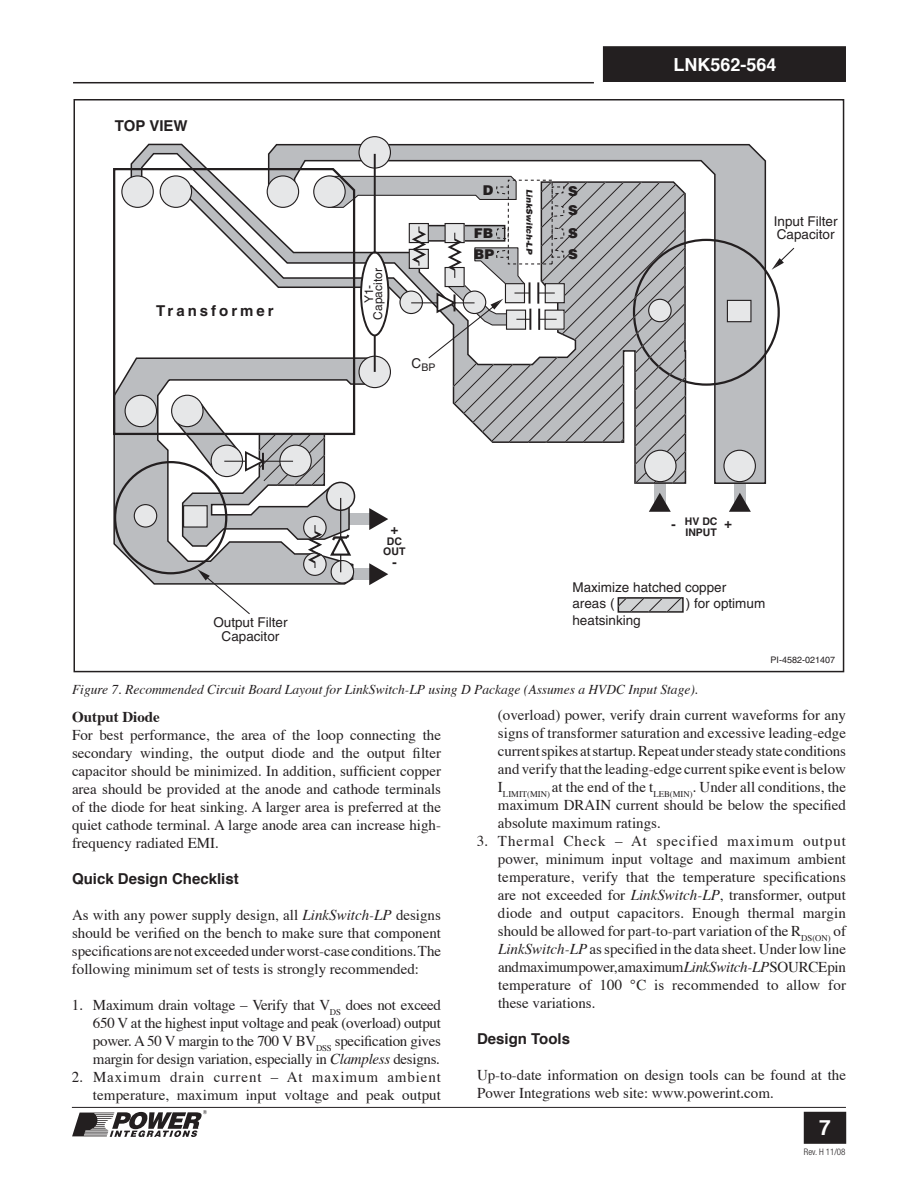
<style>
.page{position:relative;width:918px;height:1188px;background:#fff}
.page>*{position:absolute;margin:0;border:0;box-sizing:border-box;transform-origin:0 0}
.t1{font:700 21px "Helvetica";color:#fff}
.t2{font:700 18px "Helvetica";color:#fff}
.t3{font:15px/18px "Times";color:#231f20;text-align:justify}
.t4{font:700 15px "Helvetica";color:#231f20}
.t5{font:700 15px "Times";color:#231f20}
.t6{font:700 15px "Helvetica";letter-spacing:.2em;color:#231f20}
.t7{font:italic 13.5px "Times";color:#231f20}
.t8{font:13.5px/13.5px "Helvetica";color:#231f20}
.t9{font:900 13.5px/20.9px "Helvetica";color:#231f20}
.t10{font:12px/9px "Helvetica";color:#231f20;text-align:center}
.t11{font:700 10.5px/10.5px "Helvetica";color:#231f20;text-align:center}
.t12{font:10.5px "Helvetica";color:#231f20}
.t13{font:9px "Helvetica";color:#231f20}
.t14{font:300 condensed 9px "Helvetica Neue";color:#231f20}
.t15{font:italic 900 8.25px "Helvetica";color:#231f20}
.s1{font-style:italic}
</style>
<div class="page">
<div style="left:604px;top:47px;width:241px;height:34px;background:#231f20"></div>
<div style="left:603px;top:46px;width:243px;height:36px;border:2px solid #231f20"></div>
<div style="left:805px;top:1113px;width:40px;height:30px;background:#231f20"></div>
<div style="left:804px;top:1112px;width:42px;height:32px;border:2px solid #231f20"></div>
<hr style="left:72px;top:1107px;width:774px;height:1px;background:#231f20">
<svg style="left:72px;top:1110px;width:135px;height:27px"></svg>
<hr style="left:73px;top:82px;width:521px;height:1px;background:#231f20">
<div style="left:734px;top:459px;width:12px;height:48px;background:#bbbdc0"></div>
<svg style="left:729px;top:493px;width:22px;height:19px"></svg>
<svg style="left:687px;top:143px;width:80px;height:341px"></svg>
<svg style="left:772px;top:247px;width:23px;height:23px"></svg>
<div style="left:724px;top:450px;width:31px;height:32px;background:#e6e7e8;border-radius:50%"></div>
<div style="left:723px;top:450px;width:33px;height:32px;border:1px solid #231f20;border-radius:50%"></div>
<svg style="left:130px;top:143px;width:557px;height:32px"></svg>
<svg style="left:113px;top:436px;width:61px;height:149px"></svg>
<svg style="left:113px;top:167px;width:244px;height:269px"></svg>
<div style="left:359px;top:137px;width:31px;height:31px;background:#e6e7e8;border-radius:50%"></div>
<div style="left:358px;top:136px;width:33px;height:33px;border:1px solid #231f20;border-radius:50%"></div>
<hr style="left:374px;top:154px;width:2px;height:99px;background:#231f20">
<div style="left:134px;top:505px;width:23px;height:22px;background:#e6e7e8;border-radius:50%"></div>
<div style="left:134px;top:504px;width:23px;height:24px;border:1px solid #231f20;border-radius:50%"></div>
<div style="left:727px;top:300px;width:24px;height:22px;background:#e6e7e8"></div>
<div style="left:727px;top:300px;width:25px;height:22px;border:1px solid #231f20"></div>
<div style="left:125px;top:395px;width:32px;height:32px;background:#e6e7e8;border-radius:50%"></div>
<div style="left:125px;top:395px;width:32px;height:32px;border:1px solid #231f20;border-radius:50%"></div>
<svg style="left:174px;top:175px;width:513px;height:440px"></svg>
<p class="t4" style="left:115px;top:121px;width:74px">TOP VIEW</p>
<p class="t6" style="left:156px;top:305px;width:119px">Transformer</p>
<p class="t8" style="left:213px;top:617px;width:76px;text-align:center">Output Filter<br>Capacitor</p>
<p class="t10" style="left:366px;top:320px;width:53px;rotate:-90deg">Y1-<br>Capacitor</p>
<p class="t12" style="left:412px;top:364px;width:25px"><sup>C</sup>BP</p>
<p class="t9" style="left:483px;top:181px;width:12px">D</p>
<p class="t9" style="left:474px;top:224px;width:22px">FB<br>BP</p>
<p class="t15" style="left:532px;top:189px;width:67px;rotate:90deg">LinkSwitch-LP</p>
<p class="t9" style="left:568px;top:182px;width:11px;line-height:19.2px">S<br>S</p>
<p class="t9" style="left:568px;top:225px;width:12px;line-height:20.2px">S<br>S</p>
<p class="t2" style="left:673px;top:57px;width:105px">LNK562-564</p>
<p class="t8" style="left:774px;top:215px;width:65px">Input Filter<br>Capacitor</p>
<p class="t11" style="left:383px;top:537px;width:24px">DC<br>OUT</p>
<p class="t11" style="left:685px;top:517px;width:34px">HV DC</p>
<p class="t11" style="left:685px;top:528px;width:33px">INPUT</p>
<p class="t8" style="left:572px;top:581px;width:155px;line-height:16.2px">Maximize hatched copper areas (</p>
<p class="t8" style="left:686px;top:598px;width:81px">) for optimum</p>
<p class="t8" style="left:572px;top:614px;width:70px">heatsinking</p>
<p class="t13" style="left:771px;top:657px;width:66px">PI-4582-021407</p>
<p class="t7" style="left:72px;top:684px;width:628px">Figure 7. Recommended Circuit Board Layout for LinkSwitch-LP using D Package (Assumes a HVDC Input Stage).</p>
<p class="t5" style="left:72px;top:711px;width:89px">Output Diode</p>
<p class="t3" style="left:72px;top:728px;width:371px">For best performance, the area of the loop connecting the secondary winding, the output diode and the output filter capacitor should be minimized. In addition, sufficient copper area should be provided at the anode and cathode terminals of the diode for heat sinking. A larger area is preferred at the quiet cathode terminal. A large anode area can increase high&shy;frequency radiated EMI.</p>
<p class="t4" style="left:72px;top:873px;width:168px">Quick Design Checklist</p>
<p class="t3" style="left:72px;top:908px;width:371px">As with any power supply design, all <span class="s1">LinkSwitch-LP</span> designs should be verified on the bench to make sure that component specifications are not exceeded under worst-case conditions. The following minimum set of tests is strongly recommended:</p>
<p class="t3" style="left:93px;top:998px;width:350px;text-indent:-21px">1. Maximum drain voltage – Verify that V<sub>DS</sub> does not exceed 650 V at the highest input voltage and peak (overload) output power. A 50 V margin to the 700 V BV<sub>DSS</sub> specification gives margin for design variation, especially in <span class="s1">Clampless</span> designs.</p>
<p class="t3" style="left:72px;top:1070px;width:371px;text-align:right">2. Maximum drain current – At maximum ambient temperature, maximum input voltage and peak output</p>
<p class="t3" style="left:498px;top:707px;width:350px">(overload) power, verify drain current waveforms for any signs of transformer saturation and excessive leading-edge current spikes at startup. Repeat under steady state conditions and verify that the leading-edge current spike event is below I<sub>LIMIT(MIN)</sub> at the end of the t<sub>LEB(MIN)</sub>. Under all conditions, the maximum DRAIN current should be below the specified absolute maximum ratings.</p>
<p class="t3" style="left:498px;top:833px;width:350px;text-indent:-21px">3. Thermal Check – At specified maximum output power, minimum input voltage and maximum ambient temperature, verify that the temperature specifications are not exceeded for <span class="s1">LinkSwitch-LP</span>, transformer, output diode and output capacitors. Enough thermal margin should be allowed for part-to-part variation of the R<sub>DS(ON)</sub> of <span class="s1">LinkSwitch-LP</span> as specified in the data sheet. Under low line and maximum power, a maximum <span class="s1">LinkSwitch-LP</span> SOURCE pin temperature of 100 °C is recommended to allow for these variations.</p>
<p class="t4" style="left:477px;top:1032px;width:95px">Design Tools</p>
<p class="t3" style="left:477px;top:1067px;width:371px">Up-to-date information on design tools can be found at the<br>Power Integrations web site: www.powerint.com.</p>
<h1 class="t1" style="left:819px;top:1118px;width:13px">7</h1>
<p class="t14" style="left:804px;top:1148px;width:43px">Rev. H 11/08</p>
</div>
